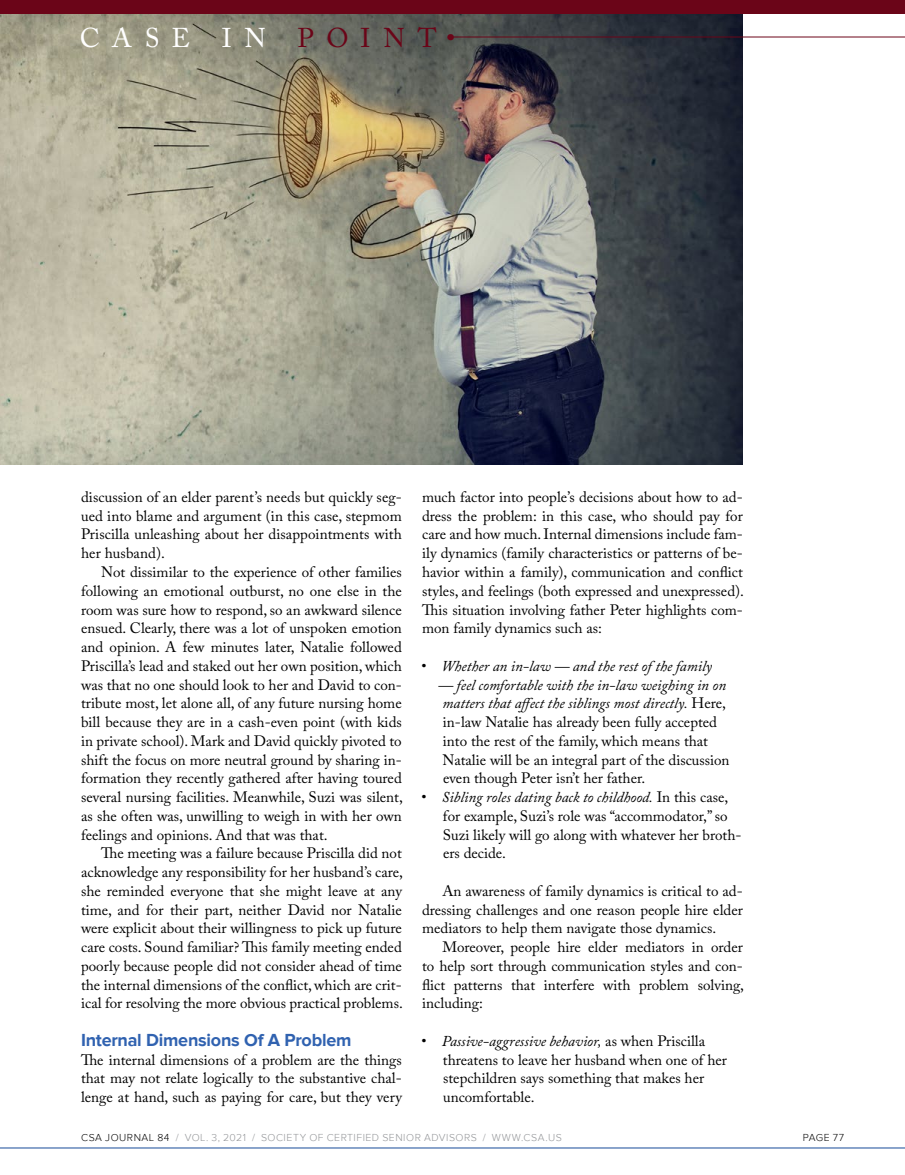
<style>
.page{position:relative;width:905px;height:1175px;background:#fff}
.page>*{position:absolute;margin:0;border:0;box-sizing:border-box;transform-origin:0 0}
.case_in_point{font:27px "Adobe Caslon Pro";letter-spacing:.47em;color:#fff}
.Subhead{font:700 18px "Proxima Nova";letter-spacing:-.015em;color:#3062b0}
.Body_copy{font:15px/18.8px "Adobe Caslon Pro";color:#000;text-align:justify}
.body_copy_first{font:15px/18.8px "Adobe Caslon Pro";color:#000;text-align:justify}
.t1{font:italic 15px "Adobe Caslon Pro";color:#000}
.t2{font:300 10.5px "Proxima Nova";letter-spacing:.05em;color:#939598}
.t3{font:300 10.5px "Proxima Nova";letter-spacing:.04em;color:#000}
.s1{color:#6b0518}
.s2{font-style:normal}
.s3{font-style:italic}
.s4{color:#000}
</style>
<div class="page">
<img style="left:0;top:14px;width:742px;height:450px">
<hr style="left:452px;top:37px;width:452px;height:1px;background:#6b0518">
<hr style="left:0;top:1147px;width:904px;height:1px;background:#174a98">
<div style="left:0;top:0;width:904px;height:14px;background:#6b0518"></div>
<p class="case_in_point" style="left:80px;top:22px;width:377px">CASE IN <span class="s1">POINT•</span></p>
<p class="body_copy_first" style="left:81px;top:487px;width:322px">discussion of an elder parent’s needs but quickly seg&shy;ued into blame and argument (in this case, stepmom Priscilla unleashing about her disappointments with her husband).</p>
<p class="Body_copy" style="left:81px;top:562px;width:323px;text-indent:20px">Not dissimilar to the experience of other families following an emotional outburst, no one else in the room was sure how to respond, so an awkward silence ensued. Clearly, there was a lot of unspoken emotion and opinion. A few minutes later, Natalie followed Priscilla’s lead and staked out her own position, which was that no one should look to her and David to con&shy;tribute most, let alone all, of any future nursing home bill because they are in a cash-even point (with kids in private school). Mark and David quickly pivoted to shift the focus on more neutral ground by sharing in&shy;formation they recently gathered after having toured several nursing facilities. Meanwhile, Suzi was silent, as she often was, unwilling to weigh in with her own feelings and opinions. And that was that.</p>
<p class="Body_copy" style="left:81px;top:843px;width:323px;text-indent:20px">The meeting was a failure because Priscilla did not acknowledge any responsibility for her husband’s care, she reminded everyone that she might leave at any time, and for their part, neither David nor Natalie were explicit about their willingness to pick up future care costs. Sound familiar? This family meeting ended poorly because people did not consider ahead of time the internal dimensions of the conflict, which are crit&shy;ical for resolving the more obvious practical problems.</p>
<p class="Subhead" style="left:81px;top:1029px;width:272px">Internal Dimensions Of A Problem</p>
<p class="body_copy_first" style="left:81px;top:1050px;width:322px">The internal dimensions of a problem are the things that may not relate logically to the substantive chal&shy;lenge at hand, such as paying for care, but they very</p>
<p class="body_copy_first" style="left:422px;top:487px;width:323px">much factor into people’s decisions about how to ad&shy;dress the problem: in this case, who should pay for care and how much. Internal dimensions include fam&shy;ily dynamics (family characteristics or patterns of be&shy;havior within a family), communication and conflict styles, and feelings (both expressed and unexpressed).<br>This situation involving father Peter highlights com&shy;mon family dynamics such as:</p>
<p class="t1" style="left:421px;top:657px;width:292px"><span class="s2">•</span> Whether an in-law — and the rest of the family</p>
<p class="Body_copy" style="left:438px;top:675px;width:293px;text-align:left"><span class="s3">— feel comfortable with the in-law weighing in on matters that affect the siblings most directly.</span> Here, in-law Natalie has already been fully accepted into the rest of the family, which means that Natalie will be an integral part of the discussion even though Peter isn’t her father.</p>
<p class="Body_copy" style="left:443px;top:787px;width:300px;text-align:left;text-indent:-21px">• <span class="s3">Sibling roles dating back to childhood.</span> In this case, for example, Suzi’s role was “accommodator,” so Suzi likely will go along with whatever her broth&shy;ers decide.</p>
<p class="Body_copy" style="left:422px;top:881px;width:322px;text-indent:20px">An awareness of family dynamics is critical to ad&shy;dressing challenges and one reason people hire elder mediators to help them navigate those dynamics.</p>
<p class="Body_copy" style="left:422px;top:937px;width:323px;text-indent:20px">Moreover, people hire elder mediators in order to help sort through communication styles and con&shy;flict patterns that interfere with problem solving, including:</p>
<p class="Body_copy" style="left:443px;top:1031px;width:285px;text-align:left;text-indent:-22px">• <span class="s3">Passive-aggressive behavior,</span> as when Priscilla threatens to leave her husband when one of her stepchildren says something that makes her uncomfortable.</p>
<p class="t2" style="left:81px;top:1131px;width:482px"><span class="s4">CSA JOURNAL 84</span> / VOL. 3, 2021 / SOCIETY OF CERTIFIED SENIOR ADVISORS / WWW.CSA.US</p>
<p class="t3" style="left:802px;top:1131px;width:43px">PAGE 77</p>
</div>
